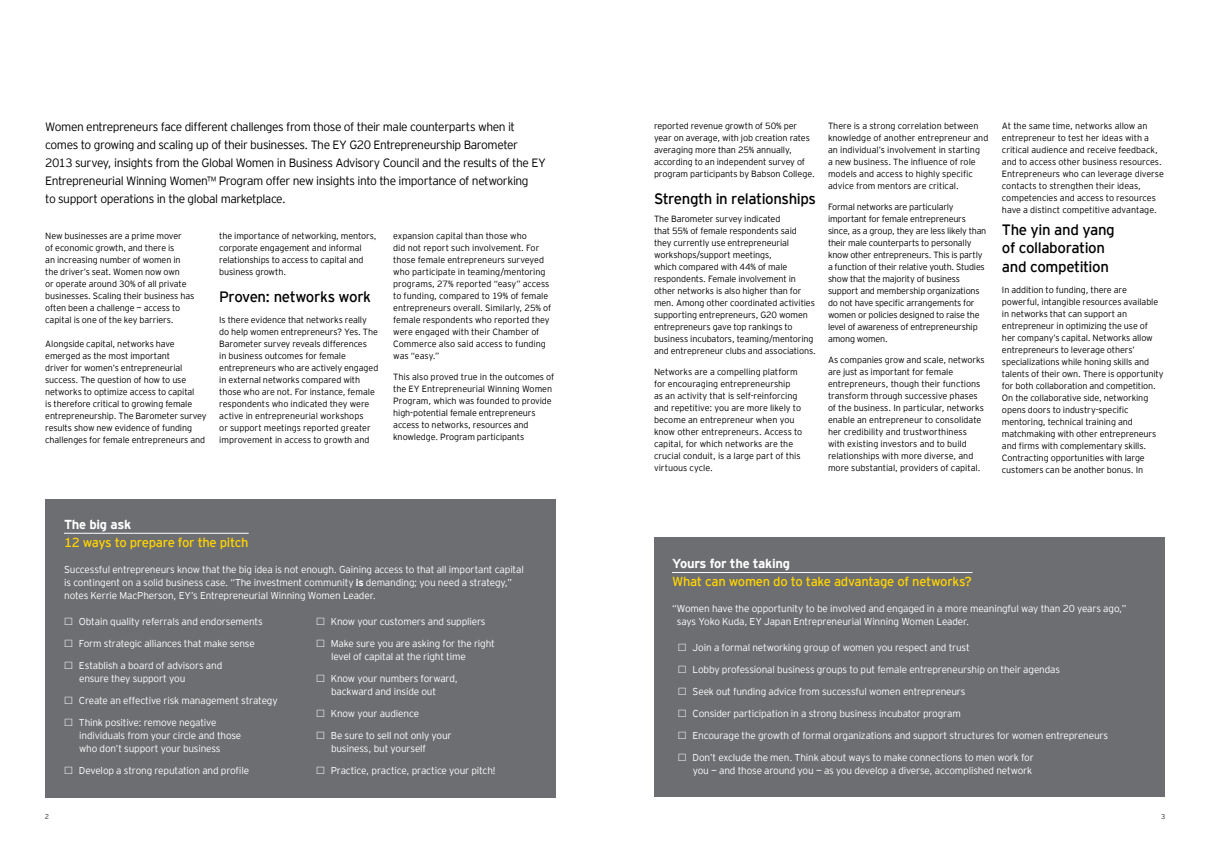
<style>
.page{position:relative;width:1209px;height:860px;background:#fff}
.page>*{position:absolute;margin:0;border:0;box-sizing:border-box;transform-origin:0 0}
.t1{font:15px/18.2px "EY Interstate";letter-spacing:-.025em;color:#000}
.t2{font:13px "EY Interstate";letter-spacing:-.025em;color:#ffd400}
.t3{font:700 13px "EY Interstate";letter-spacing:-.025em;color:#fff}
.t4{font:300 12px/18px "EY Interstate";letter-spacing:-.035em;color:#000}
.t5{font:300 10px/13px "EY Interstate";letter-spacing:-.015em;color:#fff}
.t6{font:300 9px/12px "EY Interstate";letter-spacing:-.01em;color:#000}
.t7{font:7px "EY Interstate";color:#58595b}
.s1{font-weight:700}
</style>
<div class="page">
<div style="left:654px;top:538px;width:510px;height:259px;background:#6d6e71"></div>
<hr style="left:672px;top:572px;width:300px;height:1px;background:#fff">
<div style="left:45px;top:499px;width:510px;height:298px;background:#6d6e71"></div>
<hr style="left:64px;top:533px;width:185px;height:1px;background:#fff">
<p class="t4" style="left:45px;top:117px;width:502px">Women entrepreneurs face different challenges from those of their male counterparts when it comes to growing and scaling up of their businesses. The EY G20 Entrepreneurship Barometer 2013 survey, insights from the Global Women in Business Advisory Council and the results of the EY Entrepreneurial Winning Women™ Program offer new insights into the importance of networking<br>to support operations in the global marketplace.</p>
<p class="t6" style="left:45px;top:230px;width:151px">New businesses are a prime mover<br>of economic growth, and there is<br>an increasing number of women in the driver’s seat. Women now own<br>or operate around 30% of all private businesses. Scaling their business has often been a challenge — access to capital is one of the key barriers.</p>
<p class="t6" style="left:45px;top:337px;width:163px">Alongside capital, networks have emerged as the most important<br>driver for women’s entrepreneurial success. The question of how to use networks to optimize access to capital<br>is therefore critical to growing female entrepreneurship. The Barometer survey results show new evidence of funding challenges for female entrepreneurs and</p>
<p class="t6" style="left:219px;top:230px;width:159px">the importance of networking, mentors, corporate engagement and informal relationships to access to capital and business growth.</p>
<h1 class="t1" style="left:219px;top:287px;width:153px">Proven: networks work</h1>
<p class="t6" style="left:219px;top:314px;width:161px">Is there evidence that networks really do help women entrepreneurs? Yes. The Barometer survey reveals differences<br>in business outcomes for female entrepreneurs who are actively engaged in external networks compared with those who are not. For instance, female respondents who indicated they were active in entrepreneurial workshops<br>or support meetings reported greater improvement in access to growth and</p>
<p class="t6" style="left:393px;top:230px;width:160px">expansion capital than those who<br>did not report such involvement. For those female entrepreneurs surveyed who participate in teaming/mentoring programs, 27% reported “easy” access to funding, compared to 19% of female entrepreneurs overall. Similarly, 25% of female respondents who reported they were engaged with their Chamber of Commerce also said access to funding was “easy.”</p>
<p class="t6" style="left:393px;top:371px;width:163px">This also proved true in the outcomes of the EY Entrepreneurial Winning Women Program, which was founded to provide high-potential female entrepreneurs access to networks, resources and knowledge. Program participants</p>
<h2 class="t3" style="left:64px;top:515px;width:69px">The big ask</h2>
<h2 class="t2" style="left:64px;top:533px;width:186px">12 ways to prepare for the pitch</h2>
<p class="t5" style="left:64px;top:562px;width:461px">Successful entrepreneurs know that the big idea is not enough. Gaining access to that all important capital is contingent on a solid business case. “The investment community <span class="s1">is</span> demanding; you need a strategy,” notes Kerrie MacPherson, EY’s Entrepreneurial Winning Women Leader.</p>
<p class="t5" style="left:79px;top:614px;width:185px">Obtain quality referrals and endorsements</p>
<p class="t5" style="left:79px;top:636px;width:177px">Form strategic alliances that make sense</p>
<p class="t5" style="left:79px;top:658px;width:145px">Establish a board of advisors and ensure they support you</p>
<p class="t5" style="left:79px;top:693px;width:200px">Create an effective risk management strategy</p>
<p class="t5" style="left:79px;top:715px;width:164px">Think positive: remove negative individuals from your circle and those who don’t support your business</p>
<p class="t5" style="left:79px;top:763px;width:172px">Develop a strong reputation and profile</p>
<p class="t5" style="left:331px;top:614px;width:156px">Know your customers and suppliers</p>
<p class="t5" style="left:331px;top:636px;width:165px">Make sure you are asking for the right level of capital at the right time</p>
<p class="t5" style="left:331px;top:671px;width:128px">Know your numbers forward, backward and inside out</p>
<p class="t5" style="left:331px;top:706px;width:90px">Know your audience</p>
<p class="t5" style="left:331px;top:728px;width:122px">Be sure to sell not only your business, but yourself</p>
<p class="t5" style="left:331px;top:763px;width:166px">Practice, practice, practice your pitch!</p>
<p class="t6" style="left:654px;top:119px;width:162px">reported revenue growth of 50% per year on average, with job creation rates averaging more than 25% annually, according to an independent survey of program participants by Babson College.</p>
<h1 class="t1" style="left:654px;top:188px;width:163px">Strength in relationships</h1>
<p class="t6" style="left:654px;top:213px;width:163px">The Barometer survey indicated<br>that 55% of female respondents said they currently use entrepreneurial workshops/support meetings,<br>which compared with 44% of male respondents. Female involvement in other networks is also higher than for men. Among other coordinated activities supporting entrepreneurs, G20 women entrepreneurs gave top rankings to business incubators, teaming/mentoring and entrepreneur clubs and associations.</p>
<p class="t6" style="left:654px;top:365px;width:150px">Networks are a compelling platform for encouraging entrepreneurship<br>as an activity that is self-reinforcing and repetitive: you are more likely to become an entrepreneur when you know other entrepreneurs. Access to capital, for which networks are the crucial conduit, is a large part of this virtuous cycle.</p>
<p class="t6" style="left:828px;top:119px;width:162px">There is a strong correlation between knowledge of another entrepreneur and an individual’s involvement in starting<br>a new business. The influence of role models and access to highly specific advice from mentors are critical.</p>
<p class="t6" style="left:828px;top:200px;width:160px">Formal networks are particularly important for female entrepreneurs since, as a group, they are less likely than their male counterparts to personally know other entrepreneurs. This is partly a function of their relative youth. Studies show that the majority of business support and membership organizations do not have specific arrangements for women or policies designed to raise the level of awareness of entrepreneurship among women.</p>
<p class="t6" style="left:828px;top:353px;width:158px">As companies grow and scale, networks are just as important for female entrepreneurs, though their functions transform through successive phases of the business. In particular, networks enable an entrepreneur to consolidate her credibility and trustworthiness with existing investors and to build relationships with more diverse, and more substantial, providers of capital.</p>
<p class="t6" style="left:1002px;top:119px;width:163px">At the same time, networks allow an entrepreneur to test her ideas with a critical audience and receive feedback, and to access other business resources.<br>Entrepreneurs who can leverage diverse contacts to strengthen their ideas, competencies and access to resources have a distinct competitive advantage.</p>
<h1 class="t1" style="left:1002px;top:220px;width:114px">The yin and yang of collaboration and competition</h1>
<p class="t6" style="left:1002px;top:283px;width:163px">In addition to funding, there are powerful, intangible resources available in networks that can support an entrepreneur in optimizing the use of<br>her company’s capital. Networks allow entrepreneurs to leverage others’ specializations while honing skills and talents of their own. There is opportunity for both collaboration and competition.<br>On the collaborative side, networking opens doors to industry-specific mentoring, technical training and matchmaking with other entrepreneurs and firms with complementary skills.<br>Contracting opportunities with large customers can be another bonus. In</p>
<h2 class="t3" style="left:672px;top:554px;width:119px">Yours for the taking</h2>
<h2 class="t2" style="left:672px;top:572px;width:301px">What can women do to take advantage of networks?</h2>
<p class="t5" style="left:677px;top:601px;width:451px;text-indent:-5px">“Women have the opportunity to be involved and engaged in a more meaningful way than 20 years ago,” says Yoko Kuda, EY Japan Entrepreneurial Winning Women Leader.</p>
<p class="t5" style="left:692px;top:641px;width:279px">Join a formal networking group of women you respect and trust</p>
<p class="t5" style="left:692px;top:663px;width:369px">Lobby professional business groups to put female entrepreneurship on their agendas</p>
<p class="t5" style="left:692px;top:685px;width:274px">Seek out funding advice from successful women entrepreneurs</p>
<p class="t5" style="left:692px;top:707px;width:270px">Consider participation in a strong business incubator program</p>
<p class="t5" style="left:692px;top:729px;width:417px">Encourage the growth of formal organizations and support structures for women entrepreneurs</p>
<p class="t5" style="left:692px;top:751px;width:343px">Don’t exclude the men. Think about ways to make connections to men work for you — and those around you — as you develop a diverse, accomplished network</p>
<p class="t7" style="left:45px;top:811px;width:6px">2</p>
<p class="t7" style="left:1161px;top:811px;width:6px">3</p>
</div>
